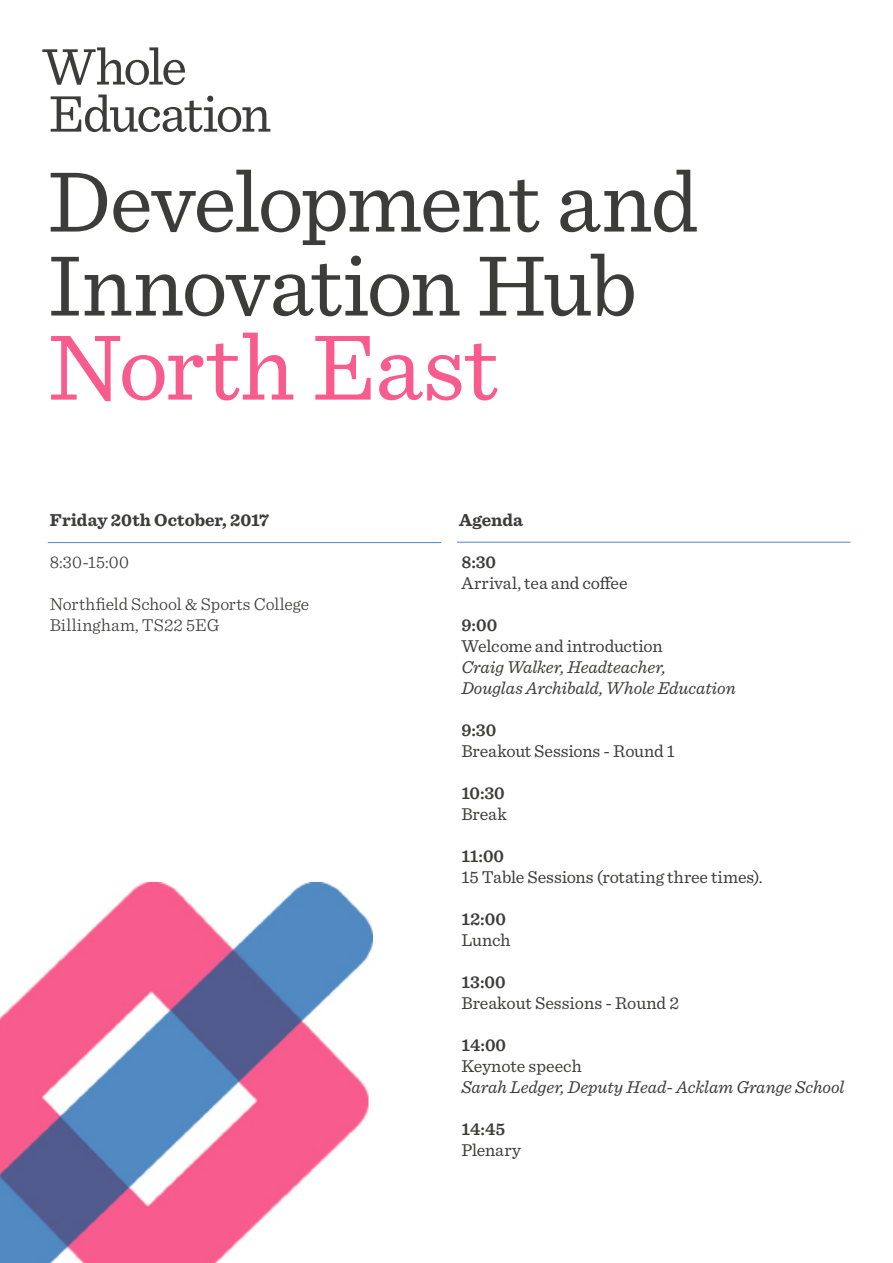
<style>
.page{position:relative;width:893px;height:1263px;background:#fff}
.page>*{position:absolute;margin:0;border:0;box-sizing:border-box;transform-origin:0 0}
.t1{font:97.5px "Sentinel";letter-spacing:-.01em;color:#f85b8e}
.t2{font:90px/84px "Sentinel";letter-spacing:-.025em;color:#3c3c3b}
.t3{font:54px/47.1px "Sentinel";letter-spacing:-.045em;color:#3c3c3b}
.t4{font:18px "Sentinel";letter-spacing:-.005em;color:#3c3c3b}
.t5{font:italic 18px/21px "Sentinel";color:#3c3c3b}
.t6{font:300 18px/21px "Sentinel";color:#3c3c3b}
.t7{font:600 18px "Sentinel";color:#3c3c3b}
.t8{font:700 18px "Sentinel";color:#3c3c3b}
</style>
<div class="page">
<img style="left:0;top:883px;width:372px;height:380px">
<hr style="left:457px;top:542px;width:393px;height:1px;background:#518ac3">
<hr style="left:48px;top:542px;width:393px;height:1px;background:#518ac3">
<h3 class="t3" style="left:43px;top:40px;width:230px">Whole<br>Education</h3>
<h2 class="t2" style="left:48px;top:154px;width:652px">Development and<br>Innovation Hub</h2>
<h1 class="t1" style="left:48px;top:294px;width:452px">North East</h1>
<p class="t8" style="left:50px;top:505px;width:221px">Friday 20th October, 2017</p>
<p class="t8" style="left:459px;top:505px;width:65px">Agenda</p>
<p class="t6" style="left:50px;top:550px;width:80px">8:30-15:00</p>
<p class="t6" style="left:50px;top:592px;width:261px">Northfield School &amp; Sports College<br>Billingham, TS22 5EG</p>
<p class="t7" style="left:461px;top:548px;width:36px">8:30</p>
<p class="t4" style="left:461px;top:569px;width:168px">Arrival, tea and coffee</p>
<p class="t7" style="left:461px;top:611px;width:37px">9:00</p>
<p class="t4" style="left:461px;top:632px;width:203px">Welcome and introduction</p>
<p class="t5" style="left:461px;top:655px;width:276px">Craig Walker, Headteacher,<br>Douglas Archibald, Whole Education</p>
<p class="t7" style="left:461px;top:716px;width:36px">9:30</p>
<p class="t4" style="left:461px;top:737px;width:215px">Breakout Sessions - Round 1</p>
<p class="t7" style="left:461px;top:779px;width:45px">10:30</p>
<p class="t4" style="left:461px;top:800px;width:47px">Break</p>
<p class="t7" style="left:461px;top:842px;width:44px">11:00</p>
<p class="t4" style="left:461px;top:863px;width:303px">15 Table Sessions (rotating three times).</p>
<p class="t7" style="left:461px;top:905px;width:46px">12:00</p>
<p class="t4" style="left:461px;top:926px;width:50px">Lunch</p>
<p class="t7" style="left:461px;top:968px;width:46px">13:00</p>
<p class="t4" style="left:461px;top:989px;width:219px">Breakout Sessions - Round 2</p>
<p class="t7" style="left:461px;top:1031px;width:46px">14:00</p>
<p class="t4" style="left:461px;top:1052px;width:122px">Keynote speech</p>
<p class="t5" style="left:461px;top:1075px;width:384px">Sarah Ledger, Deputy Head- Acklam Grange School</p>
<p class="t7" style="left:461px;top:1115px;width:45px">14:45</p>
<p class="t4" style="left:461px;top:1136px;width:61px">Plenary</p>
</div>
